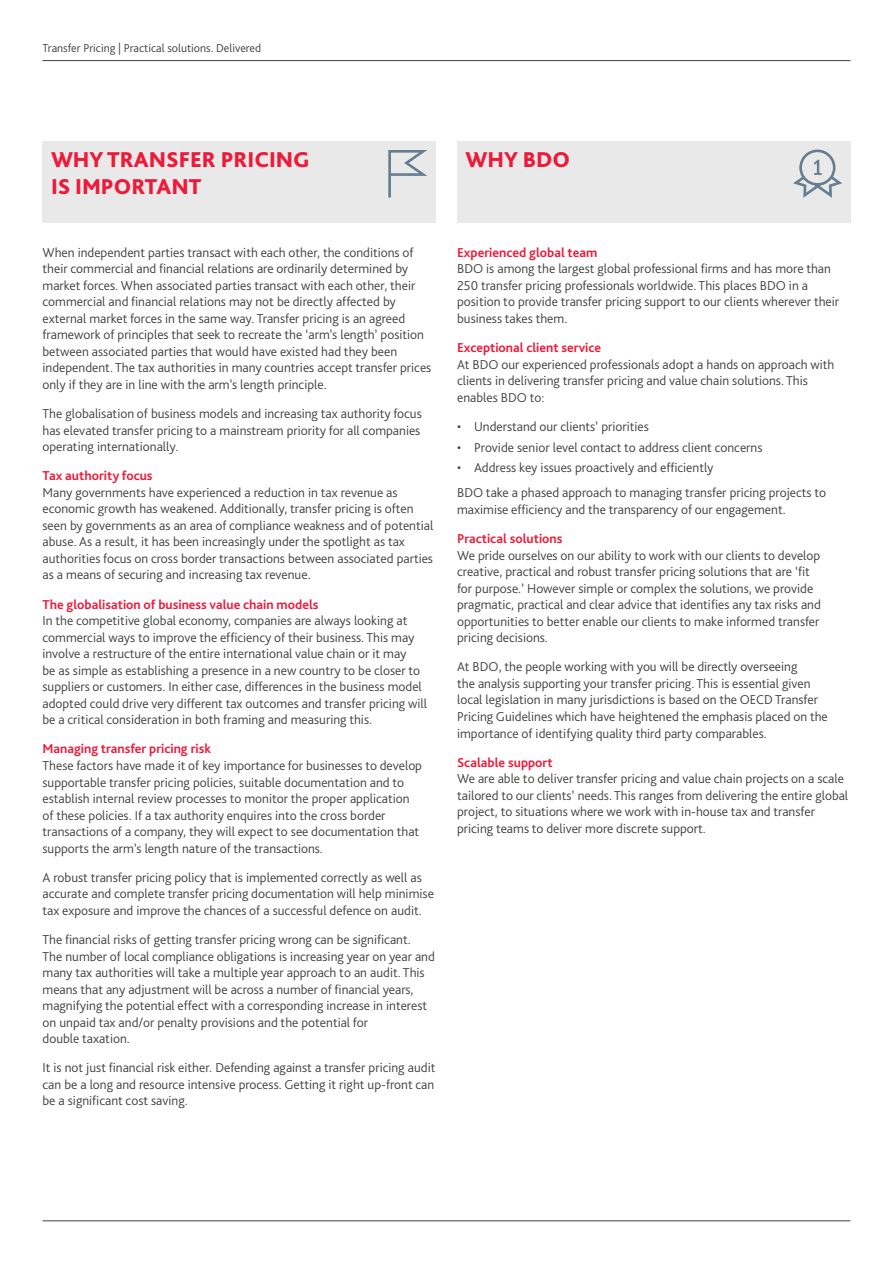
<style>
.page{position:relative;width:893px;height:1263px;background:#fff}
.page>*{position:absolute;margin:0;border:0;box-sizing:border-box;transform-origin:0 0}
.MAIN_HEADING{font:800 22.5px/27px "Bliss Pro";color:#ed1a3a}
.Body_text{font:300 13.5px/16.5px "Bliss Pro";color:#414140}
.Subheading_level_1{font:700 13.5px "Bliss Pro";color:#ed1a3a}
.Body_text-2{font:300 12px "Bliss Pro";color:#414140}
</style>
<div class="page">
<div style="left:43px;top:141px;width:393px;height:82px;background:#e9e9e9"></div>
<div style="left:457px;top:141px;width:393px;height:82px;background:#e9e9e9"></div>
<hr style="left:43px;top:60px;width:807px;height:1px;background:#414140">
<hr style="left:43px;top:1220px;width:807px;height:1px;background:#414140">
<svg style="left:793px;top:150px;width:49px;height:48px"></svg>
<svg style="left:388px;top:150px;width:39px;height:48px"></svg>
<p class="Body_text-2" style="left:43px;top:40px;width:220px">Transfer Pricing | Practical solutions. Delivered</p>
<p class="MAIN_HEADING" style="left:51px;top:145px;width:260px">WHY TRANSFER PRICING<br>IS IMPORTANT</p>
<p class="MAIN_HEADING" style="left:466px;top:145px;width:106px">WHY BDO</p>
<p class="Body_text" style="left:43px;top:244px;width:390px">When independent parties transact with each other, the conditions of their commercial and financial relations are ordinarily determined by market forces. When associated parties transact with each other, their commercial and financial relations may not be directly affected by external market forces in the same way. Transfer pricing is an agreed framework of principles that seek to recreate the ‘arm’s length’ position between associated parties that would have existed had they been independent. The tax authorities in many countries accept transfer prices only if they are in line with the arm’s length principle.</p>
<p class="Body_text" style="left:43px;top:405px;width:381px;text-align:justify">The globalisation of business models and increasing tax authority focus has elevated transfer pricing to a mainstream priority for all companies operating internationally.</p>
<p class="Subheading_level_1" style="left:43px;top:468px;width:112px">Tax authority focus</p>
<p class="Body_text" style="left:43px;top:484px;width:392px">Many governments have experienced a reduction in tax revenue as economic growth has weakened. Additionally, transfer pricing is often seen by governments as an area of compliance weakness and of potential abuse. As a result, it has been increasingly under the spotlight as tax authorities focus on cross border transactions between associated parties as a means of securing and increasing tax revenue.</p>
<p class="Subheading_level_1" style="left:43px;top:596px;width:277px">The globalisation of business value chain models</p>
<p class="Body_text" style="left:43px;top:612px;width:386px">In the competitive global economy, companies are always looking at commercial ways to improve the efficiency of their business. This may involve a restructure of the entire international value chain or it may<br>be as simple as establishing a presence in a new country to be closer to suppliers or customers. In either case, differences in the business model adopted could drive very different tax outcomes and transfer pricing will be a critical consideration in both framing and measuring this.</p>
<p class="Subheading_level_1" style="left:43px;top:741px;width:170px">Managing transfer pricing risk</p>
<p class="Body_text" style="left:43px;top:757px;width:381px">These factors have made it of key importance for businesses to develop supportable transfer pricing policies, suitable documentation and to establish internal review processes to monitor the proper application of these policies. If a tax authority enquires into the cross border transactions of a company, they will expect to see documentation that supports the arm’s length nature of the transactions.</p>
<p class="Body_text" style="left:43px;top:869px;width:393px">A robust transfer pricing policy that is implemented correctly as well as accurate and complete transfer pricing documentation will help minimise tax exposure and improve the chances of a successful defence on audit.</p>
<p class="Body_text" style="left:43px;top:931px;width:394px">The financial risks of getting transfer pricing wrong can be significant.<br>The number of local compliance obligations is increasing year on year and many tax authorities will take a multiple year approach to an audit. This means that any adjustment will be across a number of financial years, magnifying the potential effect with a corresponding increase in interest on unpaid tax and/or penalty provisions and the potential for<br>double taxation.</p>
<p class="Body_text" style="left:43px;top:1059px;width:394px;text-align:justify">It is not just financial risk either. Defending against a transfer pricing audit can be a long and resource intensive process. Getting it right up-front can be a significant cost saving.</p>
<p class="Subheading_level_1" style="left:457px;top:244px;width:142px">Experienced global team</p>
<p class="Body_text" style="left:457px;top:260px;width:384px">BDO is among the largest global professional firms and has more than 250 transfer pricing professionals worldwide. This places BDO in a position to provide transfer pricing support to our clients wherever their business takes them.</p>
<p class="Subheading_level_1" style="left:457px;top:339px;width:146px">Exceptional client service</p>
<p class="Body_text" style="left:457px;top:356px;width:379px">At BDO our experienced professionals adopt a hands on approach with clients in delivering transfer pricing and value chain solutions. This enables BDO to:</p>
<p class="Body_text" style="left:457px;top:418px;width:193px">• Understand our clients’ priorities</p>
<p class="Body_text" style="left:457px;top:439px;width:307px">• Provide senior level contact to address client concerns</p>
<p class="Body_text" style="left:457px;top:459px;width:258px">• Address key issues proactively and efficiently</p>
<p class="Body_text" style="left:457px;top:484px;width:370px">BDO take a phased approach to managing transfer pricing projects to maximise efficiency and the transparency of our engagement.</p>
<p class="Subheading_level_1" style="left:457px;top:530px;width:107px">Practical solutions</p>
<p class="Body_text" style="left:457px;top:547px;width:365px">We pride ourselves on our ability to work with our clients to develop creative, practical and robust transfer pricing solutions that are ‘fit for purpose.’ However simple or complex the solutions, we provide pragmatic, practical and clear advice that identifies any tax risks and opportunities to better enable our clients to make informed transfer pricing decisions.</p>
<p class="Body_text" style="left:457px;top:658px;width:372px">At BDO, the people working with you will be directly overseeing<br>the analysis supporting your transfer pricing. This is essential given local legislation in many jurisdictions is based on the OECD Transfer Pricing Guidelines which have heightened the emphasis placed on the importance of identifying quality third party comparables.</p>
<p class="Subheading_level_1" style="left:457px;top:754px;width:97px">Scalable support</p>
<p class="Body_text" style="left:457px;top:770px;width:393px">We are able to deliver transfer pricing and value chain projects on a scale tailored to our clients’ needs. This ranges from delivering the entire global project, to situations where we work with in-house tax and transfer pricing teams to deliver more discrete support.</p>
</div>
